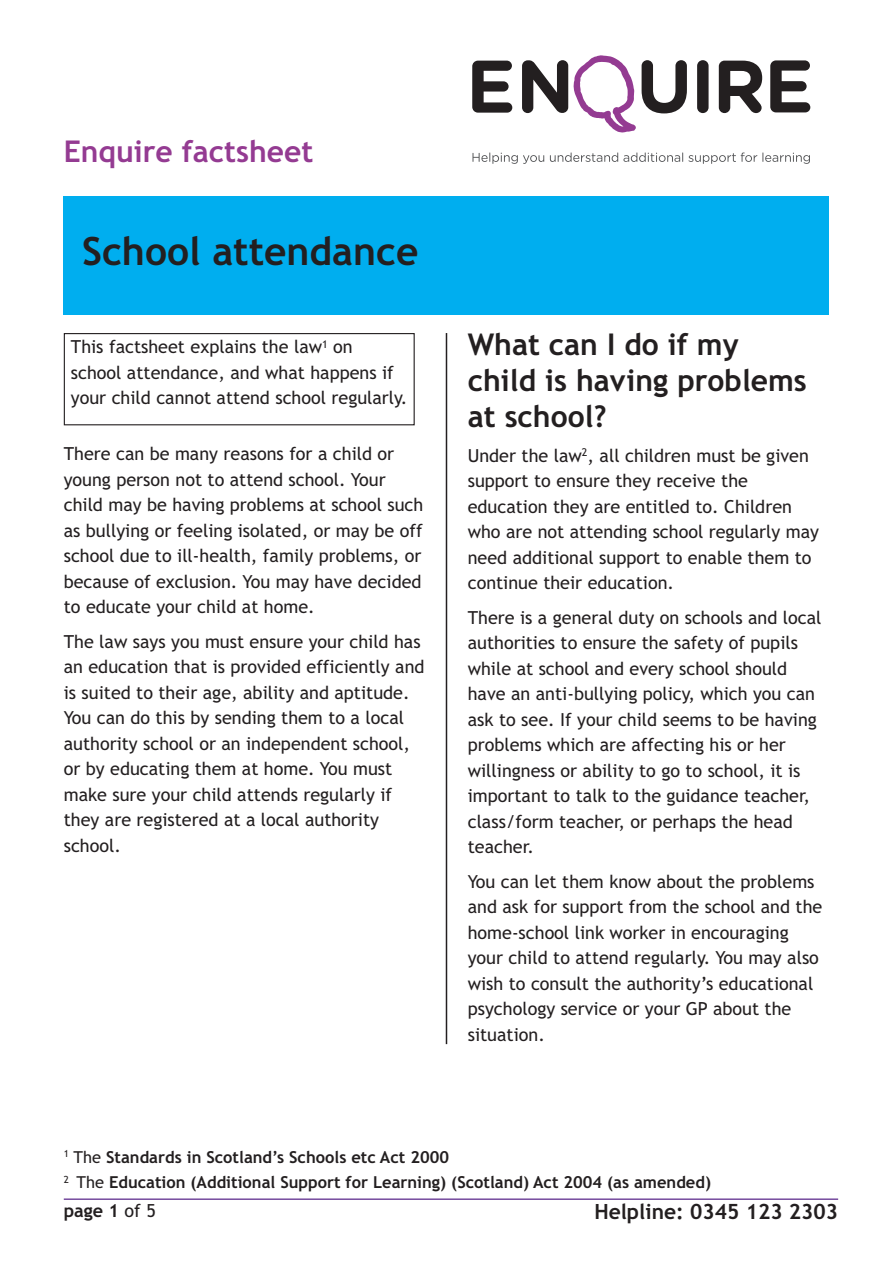
<style>
.page{position:relative;width:893px;height:1263px;background:#fff}
.page>*{position:absolute;margin:0;border:0;box-sizing:border-box;transform-origin:0 0}
.t1{font:700 39px "Trebuchet MS";color:#231f20}
.t2{font:700 30px/36px "Trebuchet MS";color:#231f20}
.t3{font:700 30px "Trebuchet MS";color:#943b92}
.t4{font:700 21px "Trebuchet MS";color:#231f20}
.t5{font:18px/25.5px "Trebuchet MS";color:#231f20}
.t6{font:700 18px "Trebuchet MS";color:#231f20}
.t7{font:700 16.5px/25.5px "Trebuchet MS";color:#231f20}
.s1{font-weight:400}
</style>
<div class="page">
<svg style="left:472px;top:61px;width:40px;height:52px"></svg>
<svg style="left:719px;top:61px;width:43px;height:52px"></svg>
<div style="left:697px;top:60px;width:12px;height:53px;background:#231f20;border-radius:6px"></div>
<svg style="left:522px;top:55px;width:165px;height:78px"></svg>
<svg style="left:770px;top:60px;width:40px;height:52px"></svg>
<svg style="left:472px;top:152px;width:72px;height:12px"></svg>
<svg style="left:550px;top:152px;width:260px;height:12px"></svg>
<div style="left:64px;top:196px;width:765px;height:119px;background:#00aeef"></div>
<hr style="left:446px;top:333px;width:1px;height:711px;background:#231f20">
<hr style="left:64px;top:1198px;width:774px;height:2px;background:#764b9e">
<div style="left:64px;top:333px;width:351px;height:92px;border:1px solid #231f20"></div>
<h2 class="t3" style="left:64px;top:135px;width:251px">Enquire factsheet</h2>
<h1 class="t1" style="left:82px;top:229px;width:338px">School attendance</h1>
<p class="t5" style="left:71px;top:334px;width:338px">This factsheet explains the law<sup>1</sup> on school attendance, and what happens if your child cannot attend school regularly.</p>
<p class="t5" style="left:64px;top:441px;width:361px">There can be many reasons for a child or young person not to attend school. Your child may be having problems at school such as bullying or feeling isolated, or may be off school due to ill-health, family problems, or because of exclusion. You may have decided to educate your child at home.</p>
<p class="t5" style="left:64px;top:629px;width:362px">The law says you must ensure your child has an education that is provided efficiently and is suited to their age, ability and aptitude.<br>You can do this by sending them to a local authority school or an independent school, or by educating them at home. You must make sure your child attends regularly if they are registered at a local authority school.</p>
<h2 class="t2" style="left:468px;top:327px;width:341px">What can I do if my child is having problems at school?</h2>
<p class="t5" style="left:468px;top:443px;width:353px">Under the law<sup>2</sup>, all children must be given support to ensure they receive the education they are entitled to. Children who are not attending school regularly may need additional support to enable them to continue their education.</p>
<p class="t5" style="left:468px;top:605px;width:355px">There is a general duty on schools and local authorities to ensure the safety of pupils while at school and every school should have an anti-bullying policy, which you can ask to see. If your child seems to be having problems which are affecting his or her willingness or ability to go to school, it is important to talk to the guidance teacher, class/form teacher, or perhaps the head teacher.</p>
<p class="t5" style="left:468px;top:869px;width:356px">You can let them know about the problems and ask for support from the school and the home-school link worker in encouraging your child to attend regularly. You may also wish to consult the authority’s educational psychology service or your GP about the situation.</p>
<p class="t7" style="left:64px;top:1144px;width:649px"><sup>1</sup> <span class="s1">The</span> Standards in Scotland’s Schools etc Act 2000<br><sup>2</sup> <span class="s1">The</span> Education (Additional Support for Learning) (Scotland) Act 2004 (as amended)</p>
<p class="t6" style="left:64px;top:1200px;width:94px">page 1 <span class="s1">of 5</span></p>
<p class="t4" style="left:594px;top:1200px;width:245px">Helpline: 0345 123 2303</p>
</div>
